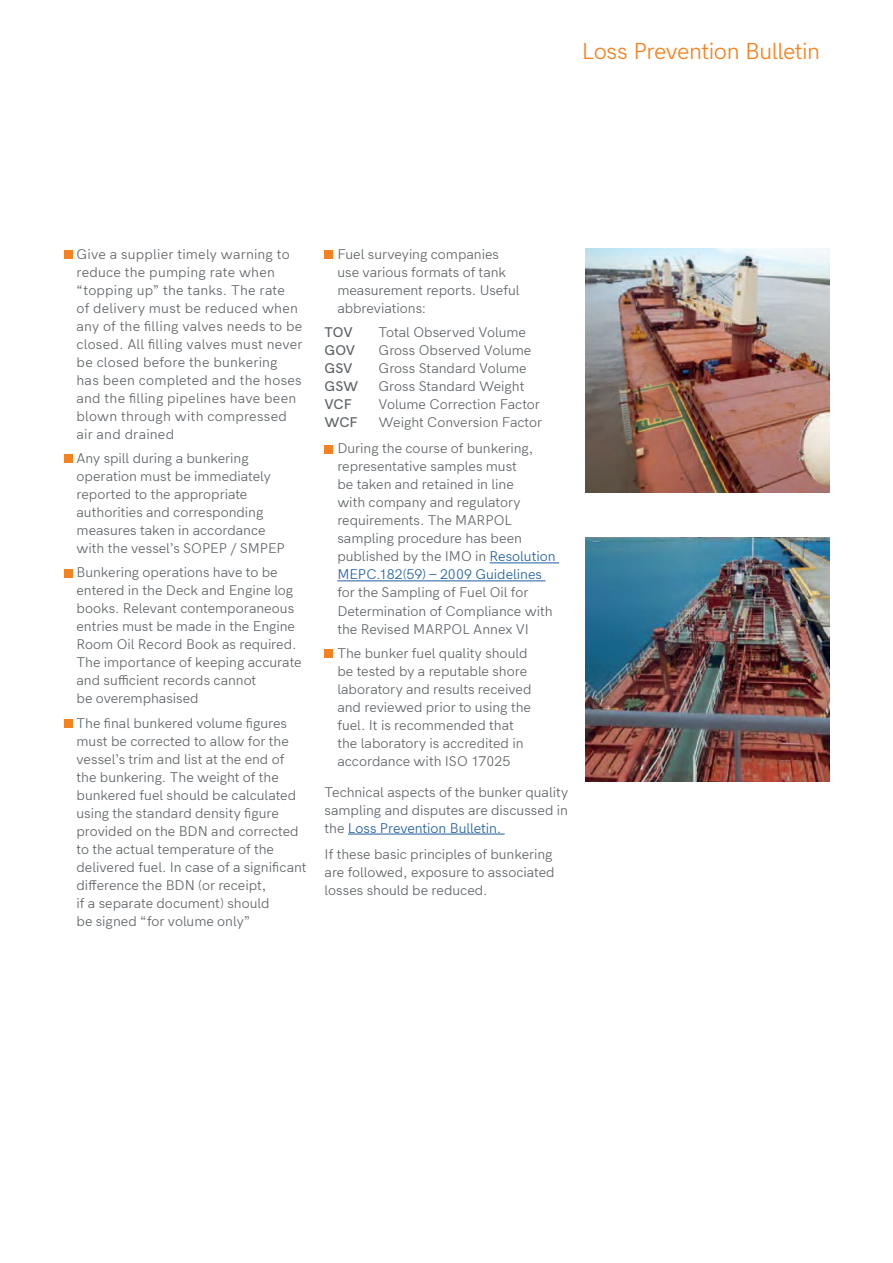
<style>
.page{position:relative;width:893px;height:1263px;background:#fff}
.page>*{position:absolute;margin:0;border:0;box-sizing:border-box;transform-origin:0 0}
.t1{font:21px "Hanken Grotesk";letter-spacing:-.025em;color:#f58220}
.t2{font:12.75px/18px "Hanken Grotesk";color:#5e6367}
.t3{font:12.75px/18px "Hanken Grotesk";letter-spacing:.02em;color:#5e6367}
.t4{font:600 12.75px "Hanken Grotesk";letter-spacing:-.005em;color:#5e6367}
.s1{color:#215e9e}
</style>
<div class="page">
<img style="left:585px;top:249px;width:244px;height:244px">
<img style="left:585px;top:538px;width:244px;height:244px">
<div style="left:64px;top:250px;width:8px;height:9px;background:#f58220"></div>
<div style="left:64px;top:454px;width:8px;height:9px;background:#f58220"></div>
<div style="left:64px;top:569px;width:8px;height:8px;background:#f58220"></div>
<div style="left:64px;top:719px;width:8px;height:9px;background:#f58220"></div>
<hr style="left:490px;top:563px;width:69px;height:1px;background:#215e9e">
<hr style="left:337px;top:581px;width:208px;height:1px;background:#215e9e">
<hr style="left:348px;top:834px;width:157px;height:1px;background:#215e9e">
<div style="left:325px;top:250px;width:8px;height:9px;background:#f58220"></div>
<div style="left:325px;top:445px;width:8px;height:8px;background:#f58220"></div>
<div style="left:325px;top:649px;width:8px;height:9px;background:#f58220"></div>
<h1 class="t1" style="left:582px;top:33px;width:240px">Loss Prevention Bulletin</h1>
<p class="t3" style="left:77px;top:244px;width:227px">Give a supplier timely warning to reduce the pumping rate when “topping up” the tanks. The rate<br>of delivery must be reduced when any of the filling valves needs to be closed. All filling valves must never be closed before the bunkering has been completed and the hoses and the filling pipelines have been blown through with compressed air and drained</p>
<p class="t2" style="left:77px;top:448px;width:210px">Any spill during a bunkering operation must be immediately reported to the appropriate authorities and corresponding measures taken in accordance with the vessel’s SOPEP / SMPEP</p>
<p class="t2" style="left:77px;top:562px;width:227px">Bunkering operations have to be entered in the Deck and Engine log books. Relevant contemporaneous entries must be made in the Engine<br>Room Oil Record Book as required.<br>The importance of keeping accurate and sufficient records cannot<br>be overemphasised</p>
<p class="t2" style="left:77px;top:713px;width:232px">The final bunkered volume figures must be corrected to allow for the vessel’s trim and list at the end of the bunkering. The weight of the bunkered fuel should be calculated using the standard density figure provided on the BDN and corrected to the actual temperature of the delivered fuel. In case of a significant difference the BDN (or receipt,<br>if a separate document) should<br>be signed “for volume only”</p>
<p class="t2" style="left:337px;top:244px;width:184px">Fuel surveying companies use various formats of tank measurement reports. Useful abbreviations:</p>
<p class="t4" style="left:325px;top:321px;width:30px">TOV</p>
<p class="t2" style="left:379px;top:322px;width:149px">Total Observed Volume</p>
<p class="t4" style="left:325px;top:339px;width:32px">GOV</p>
<p class="t2" style="left:379px;top:340px;width:154px">Gross Observed Volume</p>
<p class="t4" style="left:325px;top:357px;width:30px">GSV</p>
<p class="t2" style="left:379px;top:358px;width:150px">Gross Standard Volume</p>
<p class="t4" style="left:325px;top:375px;width:35px">GSW</p>
<p class="t2" style="left:379px;top:376px;width:147px">Gross Standard Weight</p>
<p class="t4" style="left:325px;top:393px;width:29px">VCF</p>
<p class="t2" style="left:379px;top:394px;width:163px">Volume Correction Factor</p>
<p class="t4" style="left:325px;top:411px;width:35px">WCF</p>
<p class="t2" style="left:337px;top:408px;width:206px;line-height:26.5px;text-indent:41px">Weight Conversion Factor<br>During the course of bunkering,</p>
<p class="t2" style="left:337px;top:456px;width:220px">representative samples must<br>be taken and retained in line<br>with company and regulatory requirements. The MARPOL sampling procedure has been published by the IMO in <span class="s1">Resolution<br>MEPC.182(59) – 2009 Guidelines</span></p>
<p class="t2" style="left:337px;top:582px;width:217px">for the Sampling of Fuel Oil for<br>Determination of Compliance with the Revised MARPOL Annex VI</p>
<p class="t2" style="left:337px;top:643px;width:196px">The bunker fuel quality should be tested by a reputable shore laboratory and results received and reviewed prior to using the fuel. It is recommended that the laboratory is accredited in accordance with ISO 17025</p>
<p class="t2" style="left:325px;top:782px;width:245px;text-align:justify">Technical aspects of the bunker quality sampling and disputes are discussed in the <span class="s1">Loss Prevention Bulletin.</span></p>
<p class="t2" style="left:325px;top:844px;width:232px">If these basic principles of bunkering are followed, exposure to associated losses should be reduced.</p>
</div>
